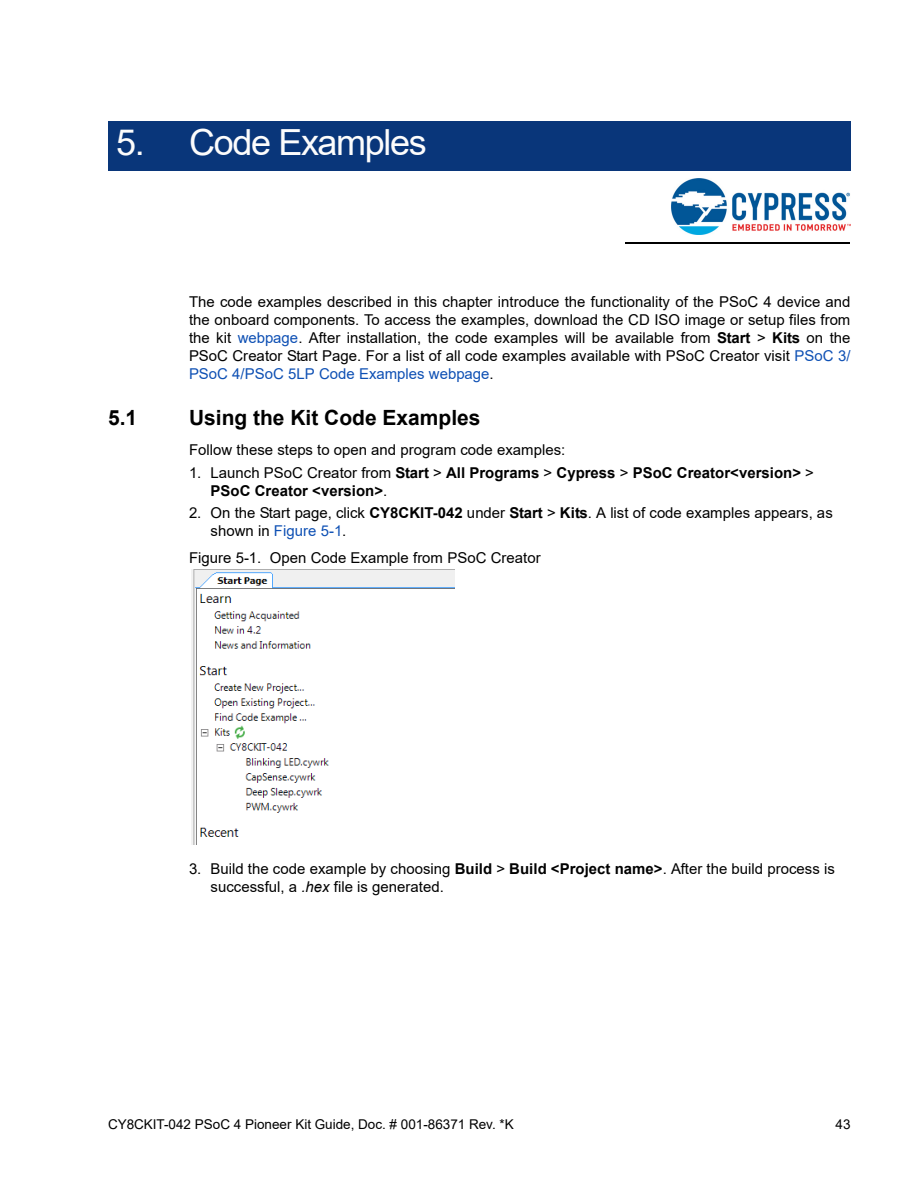
<style>
.page{position:relative;width:918px;height:1188px;background:#fff}
.page>*{position:absolute;margin:0;border:0;box-sizing:border-box;transform-origin:0 0}
.t1{font:36px "Arial";letter-spacing:-.035em;color:#fcfcfc}
.t2{font:700 21px "Arial";color:#000}
.t3{font:15px/18px "Arial";color:#000}
.t4{font:700 15px/18px "Arial";color:#000}
.t5{font:13.5px "Arial";color:#000}
.s1{color:#0e50b4}
.s2{font-weight:700}
.s3{font-weight:400}
.s4{font-style:italic}
</style>
<div class="page">
<div style="left:108px;top:121px;width:742px;height:50px;background:#09367a"></div>
<hr style="left:850px;top:121px;width:1px;height:50px;background:#09367a">
<hr style="left:625px;top:242px;width:225px;height:1px;background:#000">
<img style="left:672px;top:179px;width:179px;height:55px">
<img style="left:191px;top:570px;width:263px;height:274px">
<h1 class="t1" style="left:116px;top:122px;width:312px">5. Code Examples</h1>
<p class="t3" style="left:189px;top:293px;width:663px;text-align:justify">The code examples described in this chapter introduce the functionality of the PSoC 4 device and the onboard components. To access the examples, download the CD ISO image or setup files from the kit <span class="s1">webpage</span>. After installation, the code examples will be available from <span class="s2">Start</span> &gt; <span class="s2">Kits</span> on the PSoC Creator Start Page. For a list of all code examples available with PSoC Creator visit <span class="s1">PSoC 3/ PSoC 4/PSoC 5LP Code Examples webpage</span>.</p>
<h2 class="t2" style="left:108px;top:406px;width:31px">5.1</h2>
<h2 class="t2" style="left:189px;top:406px;width:293px">Using the Kit Code Examples</h2>
<p class="t3" style="left:189px;top:441px;width:378px">Follow these steps to open and program code examples:</p>
<p class="t4" style="left:211px;top:464px;width:605px;text-indent:-22px"><span class="s3">1. Launch PSoC Creator from</span> Start <span class="s3">&gt;</span> All Programs <span class="s3">&gt;</span> Cypress <span class="s3">&gt;</span> PSoC Creator&lt;version&gt; <span class="s3">&gt;<br></span>PSoC Creator &lt;version&gt;<span class="s3">.</span></p>
<p class="t3" style="left:211px;top:504px;width:624px;text-indent:-22px">2. On the Start page, click <span class="s2">CY8CKIT-042</span> under <span class="s2">Start</span> &gt; <span class="s2">Kits</span>. A list of code examples appears, as shown in <span class="s1">Figure 5-1</span>.</p>
<p class="t3" style="left:189px;top:549px;width:353px">Figure 5-1. Open Code Example from PSoC Creator</p>
<p class="t3" style="left:211px;top:860px;width:626px;text-indent:-22px">3. Build the code example by choosing <span class="s2">Build</span> &gt; <span class="s2">Build &lt;Project name&gt;</span>. After the build process is successful, a <span class="s4">.hex</span> file is generated.</p>
<p class="t5" style="left:108px;top:1117px;width:407px">CY8CKIT-042 PSoC 4 Pioneer Kit Guide, Doc. # 001-86371 Rev. *K</p>
<p class="t5" style="left:835px;top:1117px;width:17px">43</p>
</div>
